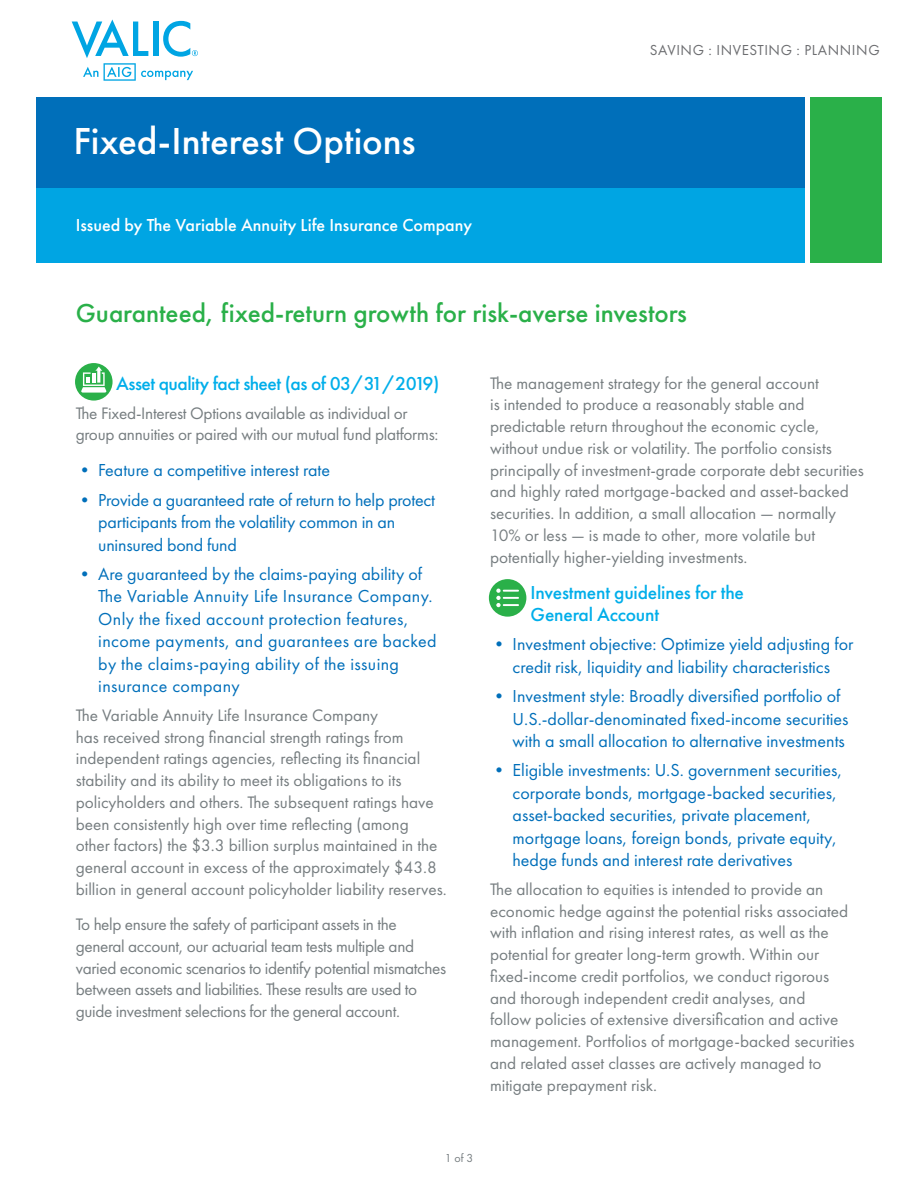
<style>
.page{position:relative;width:918px;height:1188px;background:#fff}
.page>*{position:absolute;margin:0;border:0;box-sizing:border-box;transform-origin:0 0}
.FPT_Headline_26_30{font:500 39px "Futura PT";color:#fff}
.FPT_Intro_18_22{font:500 27px "Futura PT";color:#2ab049}
.FPT_Small_subhead_13{font:500 19.5px "Futura PT";letter-spacing:-.01em;color:#00aeea}
.t1{font:18px/22.5px "Futura PT";color:#006fba}
.t2{font:18px/22.5px "Futura PT";letter-spacing:.02em;color:#006fba}
.FPT_Title_subhead_12{font:500 18px "Futura PT";color:#fff}
.FPT_Body_Gray_11_14{font:17.25px/21.8px "Futura PT";color:#767d80}
.FPT_Body_Gray_11_14-2{font:17.25px/21.8px "Futura PT";letter-spacing:-.02em;color:#767d80}
.t3{font:15px "Futura PT";letter-spacing:.04em;color:#6c6d70}
.FPT_Page_numbers_8_1{font:12px "Futura PT";color:#767d80}
</style>
<div class="page">
<div style="left:489px;top:579px;width:37px;height:38px;background:#2ab049;border-radius:50%"></div>
<svg style="left:496px;top:589px;width:23px;height:18px"></svg>
<div style="left:75px;top:363px;width:38px;height:38px;background:#2ab049;border-radius:50%"></div>
<svg style="left:81px;top:367px;width:26px;height:26px"></svg>
<div style="left:37px;top:98px;width:768px;height:159px;background:#006fba"></div>
<div style="left:37px;top:188px;width:768px;height:75px;background:#00a5e3"></div>
<div style="left:810px;top:98px;width:71px;height:165px;background:#2ab049"></div>
<svg style="left:72px;top:20px;width:126px;height:61px"></svg>
<p class="FPT_Headline_26_30" style="left:73px;top:118px;width:344px">Fixed-Interest Options</p>
<p class="FPT_Title_subhead_12" style="left:76px;top:214px;width:398px">Issued by The Variable Annuity Life Insurance Company</p>
<p class="t3" style="left:650px;top:41px;width:231px">SAVING : INVESTING : PLANNING</p>
<p class="FPT_Intro_18_22" style="left:76px;top:296px;width:613px">Guaranteed, fixed-return growth for risk-averse investors</p>
<p class="FPT_Small_subhead_13" style="left:116px;top:372px;width:325px">Asset quality fact sheet (as of 03/31/2019)</p>
<p class="FPT_Body_Gray_11_14" style="left:76px;top:402px;width:364px">The Fixed-Interest Options available as individual or group annuities or paired with our mutual fund platforms:</p>
<p class="t1" style="left:76px;top:459px;width:256px">• Feature a competitive interest rate</p>
<p class="t1" style="left:98px;top:488px;width:338px;text-indent:-22px">• Provide a guaranteed rate of return to help protect participants from the volatility common in an uninsured bond fund</p>
<p class="t2" style="left:98px;top:563px;width:340px;text-indent:-22px">• Are guaranteed by the claims-paying ability of The Variable Annuity Life Insurance Company.<br>Only the fixed account protection features, income payments, and guarantees are backed by the claims-paying ability of the issuing insurance company</p>
<p class="FPT_Body_Gray_11_14" style="left:76px;top:704px;width:373px">The Variable Annuity Life Insurance Company<br>has received strong financial strength ratings from independent ratings agencies, reflecting its financial stability and its ability to meet its obligations to its policyholders and others. The subsequent ratings have been consistently high over time reflecting (among other factors) the $3.3 billion surplus maintained in the general account in excess of the approximately $43.8 billion in general account policyholder liability reserves.</p>
<p class="FPT_Body_Gray_11_14-2" style="left:76px;top:913px;width:372px">To help ensure the safety of participant assets in the general account, our actuarial team tests multiple and varied economic scenarios to identify potential mismatches between assets and liabilities. These results are used to guide investment selections for the general account.</p>
<p class="FPT_Body_Gray_11_14" style="left:490px;top:372px;width:375px">The management strategy for the general account<br>is intended to produce a reasonably stable and predictable return throughout the economic cycle, without undue risk or volatility. The portfolio consists principally of investment-grade corporate debt securities and highly rated mortgage-backed and asset-backed securities. In addition, a small allocation — normally 10% or less — is made to other, more volatile but potentially higher-yielding investments.</p>
<p class="FPT_Small_subhead_13" style="left:531px;top:580px;width:215px">Investment guidelines for the</p>
<p class="FPT_Small_subhead_13" style="left:531px;top:603px;width:130px">General Account</p>
<p class="t1" style="left:490px;top:633px;width:365px;text-align:center">• Investment objective: Optimize yield adjusting for credit risk, liquidity and liability characteristics</p>
<p class="t1" style="left:513px;top:685px;width:338px;text-indent:-22px">• Investment style: Broadly diversified portfolio of<br>U.S.-dollar-denominated fixed-income securities with a small allocation to alternative investments</p>
<p class="t1" style="left:513px;top:759px;width:331px;text-indent:-22px">• Eligible investments: U.S. government securities, corporate bonds, mortgage-backed securities, asset-backed securities, private placement, mortgage loans, foreign bonds, private equity, hedge funds and interest rate derivatives</p>
<p class="FPT_Body_Gray_11_14" style="left:490px;top:878px;width:366px">The allocation to equities is intended to provide an economic hedge against the potential risks associated with inflation and rising interest rates, as well as the potential for greater long-term growth. Within our fixed-income credit portfolios, we conduct rigorous and thorough independent credit analyses, and<br>follow policies of extensive diversification and active management. Portfolios of mortgage-backed securities and related asset classes are actively managed to mitigate prepayment risk.</p>
<p class="FPT_Page_numbers_8_1" style="left:445px;top:1150px;width:30px">1 of 3</p>
</div>
